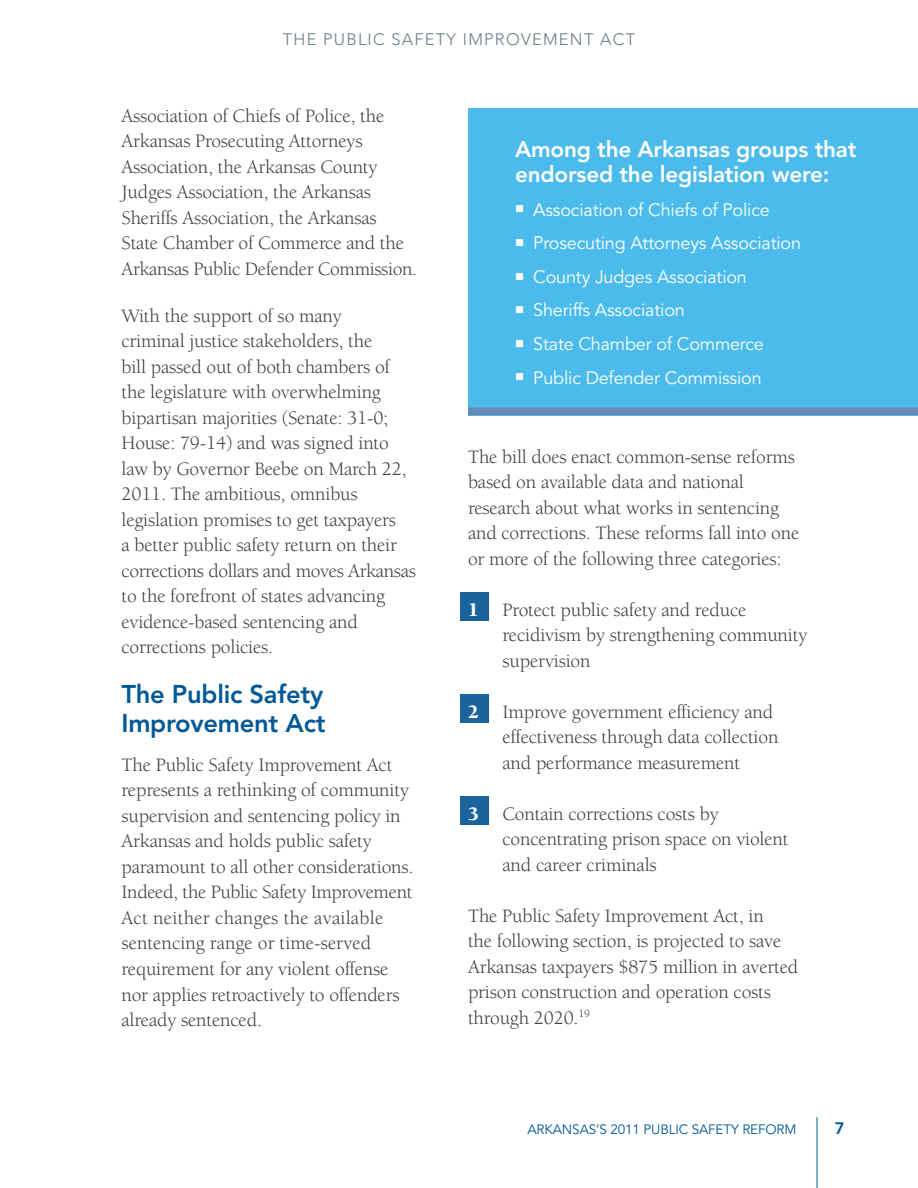
<style>
.page{position:relative;width:918px;height:1188px;background:#fff}
.page>*{position:absolute;margin:0;border:0;box-sizing:border-box;transform-origin:0 0}
.t1{font:800 25.5px/28.5px "Avenir LT Std";letter-spacing:-.01em;color:#005996}
.t2{font:800 22.5px/25.5px "Avenir LT Std";letter-spacing:-.01em;color:#fff}
.t3{font:19.5px/25.5px "Berkeley Std";letter-spacing:-.01em;color:#414042}
.t4{font:18px "Avenir LT Std";letter-spacing:-.01em;color:#fff}
.t5{font:300 16.5px "Avenir LT Std";letter-spacing:.075em;color:#677e85}
.t6{font:800 16.5px "Avenir LT Std";color:#005996}
.t7{font:13.5px "Avenir LT Std";letter-spacing:-.01em;color:#005996}
.s1{font-weight:900;color:#fff}
</style>
<div class="page">
<hr style="left:817px;top:1117px;width:1px;height:71px;background:#005996">
<div style="left:468px;top:108px;width:450px;height:307px;background:#4bbbeb"></div>
<div style="left:468px;top:408px;width:450px;height:7px;background:#6787b6"></div>
<div style="left:460px;top:593px;width:28px;height:28px;background:#1b639d"></div>
<div style="left:460px;top:694px;width:28px;height:29px;background:#1b639d"></div>
<div style="left:460px;top:796px;width:28px;height:29px;background:#1b639d"></div>
<p class="t5" style="left:283px;top:30px;width:354px">THE PUBLIC SAFETY IMPROVEMENT ACT</p>
<p class="t3" style="left:122px;top:103px;width:297px">Association of Chiefs of Police, the Arkansas Prosecuting Attorneys Association, the Arkansas County Judges Association, the Arkansas Sheriffs Association, the Arkansas State Chamber of Commerce and the Arkansas Public Defender Commission.</p>
<p class="t3" style="left:122px;top:303px;width:296px">With the support of so many<br>criminal justice stakeholders, the<br>bill passed out of both chambers of the legislature with overwhelming bipartisan majorities (Senate: 31-0; House: 79-14) and was signed into law by Governor Beebe on March 22, 2011. The ambitious, omnibus legislation promises to get taxpayers<br>a better public safety return on their corrections dollars and moves Arkansas to the forefront of states advancing evidence-based sentencing and corrections policies.</p>
<h1 class="t1" style="left:122px;top:680px;width:206px">The Public Safety<br>Improvement Act</h1>
<p class="t3" style="left:122px;top:752px;width:294px">The Public Safety Improvement Act represents a rethinking of community supervision and sentencing policy in Arkansas and holds public safety paramount to all other considerations.<br>Indeed, the Public Safety Improvement Act neither changes the available sentencing range or time-served requirement for any violent offense nor applies retroactively to offenders already sentenced.</p>
<p class="t2" style="left:515px;top:136px;width:343px">Among the Arkansas groups that endorsed the legislation were:</p>
<p class="t4" style="left:515px;top:199px;width:256px">■ Association of Chiefs of Police</p>
<p class="t4" style="left:515px;top:233px;width:287px">■ Prosecuting Attorneys Association</p>
<p class="t4" style="left:515px;top:266px;width:233px">■ County Judges Association</p>
<p class="t4" style="left:515px;top:300px;width:171px">■ Sheriffs Association</p>
<p class="t4" style="left:515px;top:333px;width:250px">■ State Chamber of Commerce</p>
<p class="t4" style="left:515px;top:367px;width:248px">■ Public Defender Commission</p>
<p class="t3" style="left:468px;top:444px;width:333px">The bill does enact common-sense reforms based on available data and national research about what works in sentencing and corrections. These reforms fall into one or more of the following three categories:</p>
<p class="t3" style="left:503px;top:597px;width:306px;text-indent:-34px"><span class="s1">1</span> Protect public safety and reduce recidivism by strengthening community supervision</p>
<p class="t3" style="left:503px;top:699px;width:277px;text-indent:-34px"><span class="s1">2</span> Improve government efficiency and effectiveness through data collection and performance measurement</p>
<p class="t3" style="left:503px;top:801px;width:288px;text-indent:-34px"><span class="s1">3</span> Contain corrections costs by concentrating prison space on violent and career criminals</p>
<p class="t3" style="left:468px;top:903px;width:332px">The Public Safety Improvement Act, in<br>the following section, is projected to save Arkansas taxpayers $875 million in averted prison construction and operation costs through 2020.<sup>19</sup></p>
<p class="t7" style="left:527px;top:1122px;width:271px">Arkansas’s 2011 Public Safety Reform</p>
<p class="t6" style="left:835px;top:1119px;width:11px">7</p>
</div>
